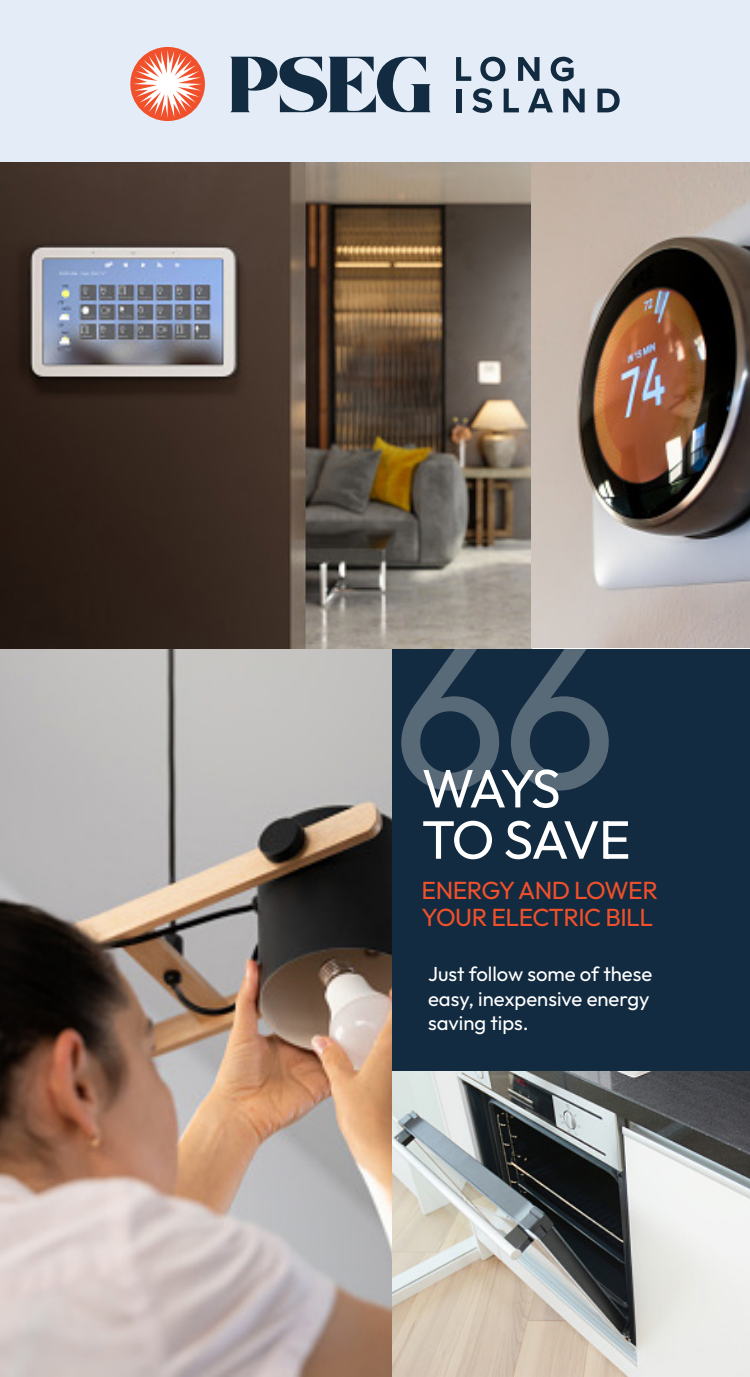
<style>
.page{position:relative;width:750px;height:1377px;background:#fff}
.page>*{position:absolute;margin:0;border:0;box-sizing:border-box;transform-origin:0 0}
.t1{font:100 201.6px "Outfit";color:#fff}
.t2{font:100 54px "Outfit";letter-spacing:-.09em;color:#fff}
.t3{font:100 24.75px/27px "Outfit";letter-spacing:-.02em;color:#f0502b}
.t4{font:100 20.25px/24.3px "Outfit";color:#fff}
</style>
<div class="page">
<img style="left:0;top:162px;width:531px;height:488px">
<img style="left:391px;top:990px;width:358px;height:387px">
<img style="left:531px;top:162px;width:218px;height:486px">
<img style="left:0;top:650px;width:391px;height:727px">
<div style="left:0;top:0;width:749px;height:162px;background:#e4edf7"></div>
<div style="left:130px;top:47px;width:75px;height:74px;background:#f0502b;border-radius:50%"></div>
<svg style="left:133px;top:50px;width:69px;height:68px"></svg>
<svg style="left:230px;top:56px;width:200px;height:56px"></svg>
<svg style="left:456px;top:57px;width:15px;height:24px"></svg>
<svg style="left:480px;top:57px;width:25px;height:24px"></svg>
<svg style="left:518px;top:57px;width:21px;height:24px"></svg>
<svg style="left:550px;top:57px;width:23px;height:24px"></svg>
<div style="left:456px;top:89px;width:5px;height:23px;background:#122b40"></div>
<svg style="left:472px;top:88px;width:20px;height:25px"></svg>
<svg style="left:503px;top:89px;width:15px;height:23px"></svg>
<svg style="left:528px;top:89px;width:24px;height:23px"></svg>
<svg style="left:563px;top:89px;width:21px;height:23px"></svg>
<svg style="left:597px;top:89px;width:22px;height:23px"></svg>
<div style="left:392px;top:650px;width:357px;height:421px;background:#122b40"></div>
<h1 class="t1" style="left:393px;top:603px;width:225px">66</h1>
<p class="t2" style="left:421px;top:758px;width:141px">WAYS</p>
<p class="t2" style="left:421px;top:809px;width:210px">TO SAVE</p>
<p class="t3" style="left:421px;top:877px;width:238px">ENERGY AND LOWER<br>YOUR ELECTRIC BILL</p>
<p class="t4" style="left:428px;top:962px;width:226px">Just follow some of these easy, inexpensive energy saving tips.</p>
</div>
